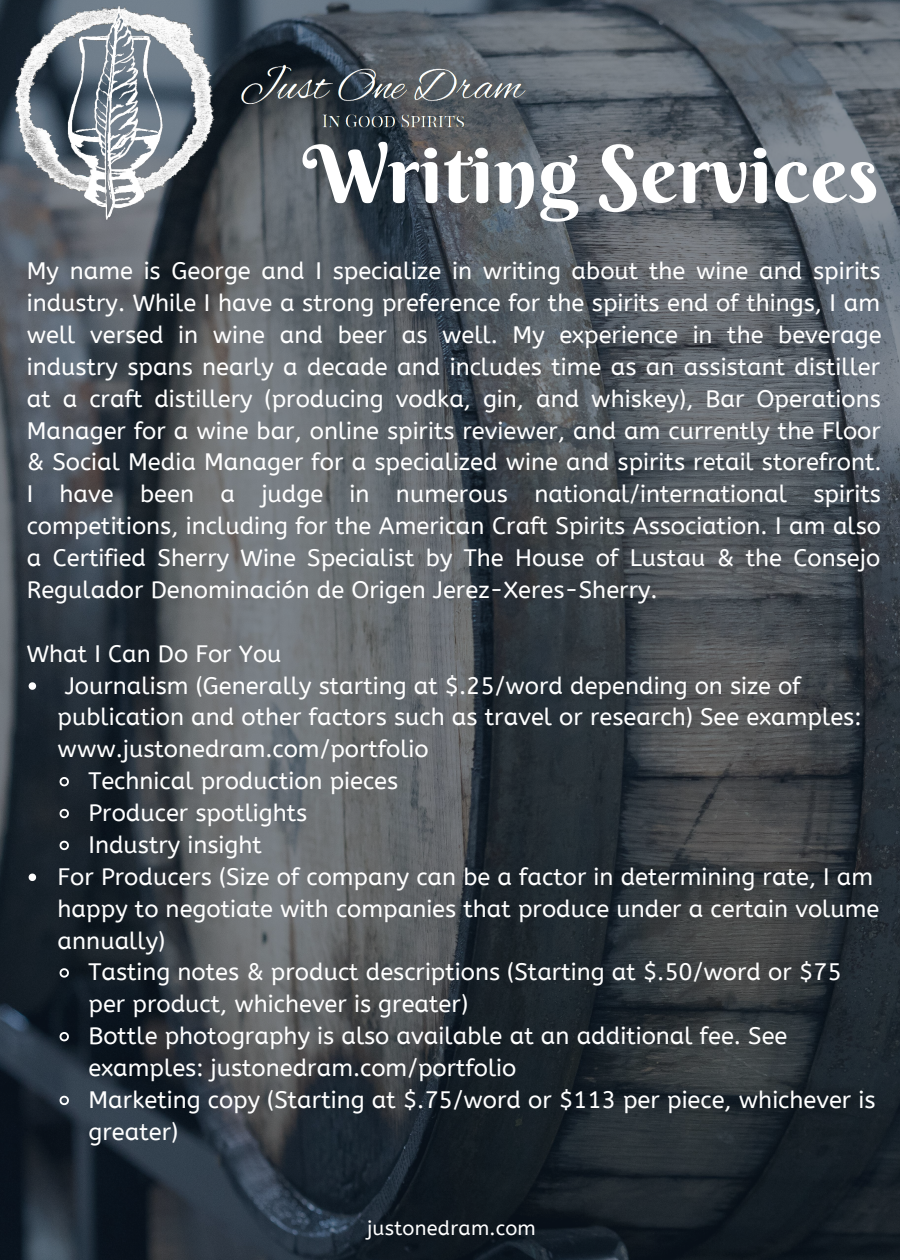
<style>
.page{position:relative;width:900px;height:1260px;background:#fff}
.page>*{position:absolute;margin:0;border:0;box-sizing:border-box;transform-origin:0 0}
.t1{font:80px "Berkshire Swash";letter-spacing:.01em;color:#fff}
.t2{font:23.75px/32px "A Bee Zee";color:#fff;text-align:justify}
.t3{font:20px "A Bee Zee";letter-spacing:.01em;color:#fff}
</style>
<div class="page">
<img style="left:0;top:0;width:900px;height:1260px">
<img style="left:0;top:0;width:538px;height:221px">
<svg style="left:29px;top:682px;width:7px;height:8px"></svg>
<svg style="left:58px;top:776px;width:12px;height:12px"></svg>
<svg style="left:58px;top:807px;width:12px;height:13px"></svg>
<svg style="left:58px;top:839px;width:12px;height:13px"></svg>
<svg style="left:29px;top:874px;width:7px;height:7px"></svg>
<svg style="left:58px;top:967px;width:12px;height:12px"></svg>
<svg style="left:58px;top:1031px;width:12px;height:12px"></svg>
<svg style="left:58px;top:1094px;width:12px;height:13px"></svg>
<h1 class="t1" style="left:303px;top:124px;width:577px">Writing Services</h1>
<p class="t2" style="left:27px;top:255px;width:857px">My name is George and I specialize in writing about the wine and spirits industry. While I have a strong preference for the spirits end of things, I am well versed in wine and beer as well. My experience in the beverage industry spans nearly a decade and includes time as an assistant distiller at a craft distillery (producing vodka, gin, and whiskey), Bar Operations Manager for a wine bar, online spirits reviewer, and am currently the Floor &amp; Social Media Manager for a specialized wine and spirits retail storefront.<br>I have been a judge in numerous national/international spirits competitions, including for the American Craft Spirits Association. I am also a Certified Sherry Wine Specialist by The House of Lustau &amp; the Consejo Regulador Denominación de Origen Jerez-Xeres-Sherry.</p>
<p class="t2" style="left:27px;top:638px;width:256px">What I Can Do For You</p>
<p class="t2" style="left:65px;top:670px;width:738px">Journalism (Generally starting at $.25/word depending on size of</p>
<p class="t2" style="left:58px;top:702px;width:805px">publication and other factors such as travel or research) See examples:</p>
<p class="t2" style="left:58px;top:733px;width:373px">www.justonedram.com/portfolio</p>
<p class="t2" style="left:88px;top:765px;width:311px">Technical production pieces</p>
<p class="t2" style="left:88px;top:797px;width:220px">Producer spotlights</p>
<p class="t2" style="left:88px;top:829px;width:175px">Industry insight</p>
<p class="t2" style="left:58px;top:861px;width:817px">For Producers (Size of company can be a factor in determining rate, I am</p>
<p class="t2" style="left:58px;top:893px;width:823px">happy to negotiate with companies that produce under a certain volume</p>
<p class="t2" style="left:58px;top:925px;width:109px">annually)</p>
<p class="t2" style="left:88px;top:957px;width:755px">Tasting notes &amp; product descriptions (Starting at $.50/word or $75</p>
<p class="t2" style="left:88px;top:988px;width:381px">per product, whichever is greater)</p>
<p class="t2" style="left:88px;top:1020px;width:701px">Bottle photography is also available at an additional fee. See</p>
<p class="t2" style="left:88px;top:1052px;width:429px">examples: justonedram.com/portfolio</p>
<p class="t2" style="left:88px;top:1084px;width:789px">Marketing copy (Starting at $.75/word or $113 per piece, whichever is</p>
<p class="t2" style="left:88px;top:1116px;width:91px">greater)</p>
<p class="t3" style="left:367px;top:1217px;width:170px">justonedram.com</p>
</div>
